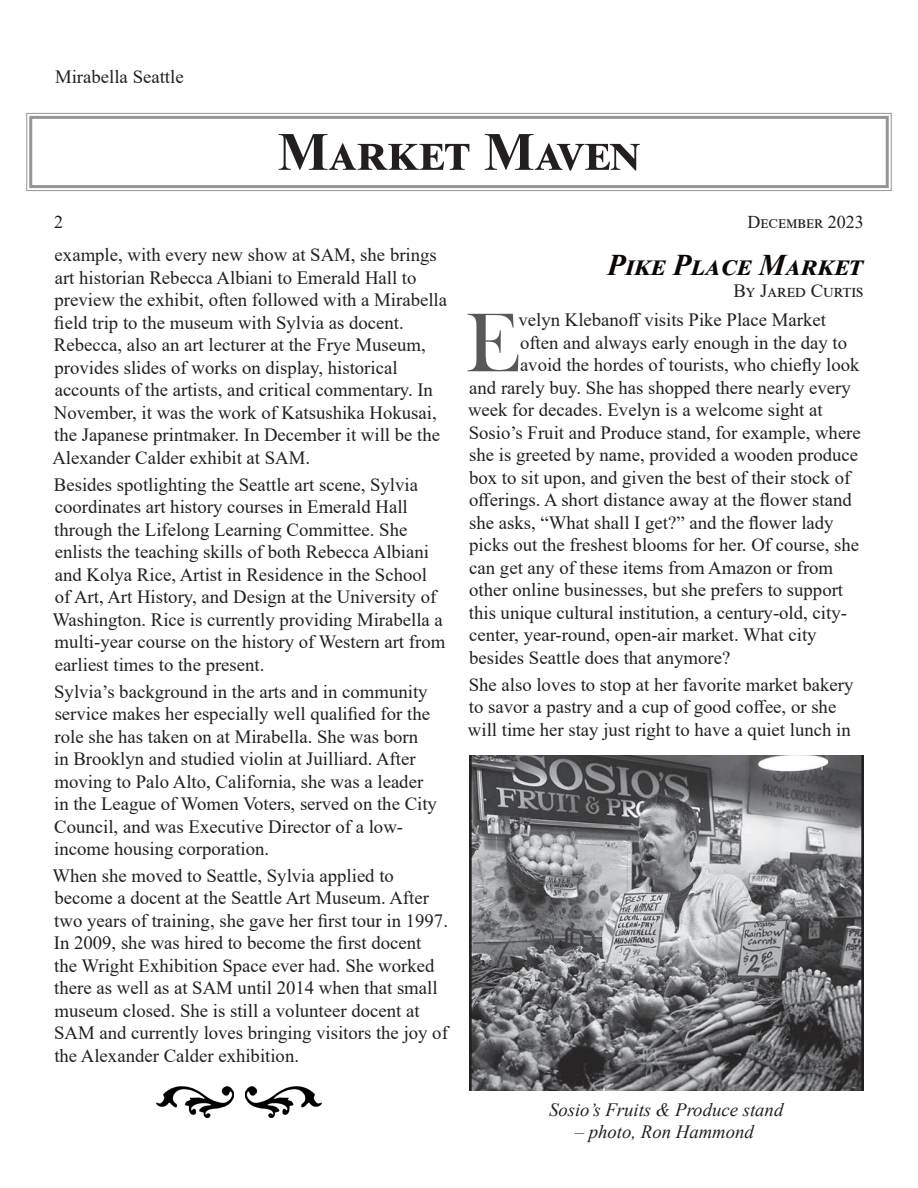
<style>
.page{position:relative;width:918px;height:1188px;background:#fff}
.page>*{position:absolute;margin:0;border:0;box-sizing:border-box;transform-origin:0 0}
.body___drop_cap{font:86.25px "Bask Old Face";color:#57585a}
.Banner_Head{font:700 54px "Times New Roman";letter-spacing:.025em;color:#231f20}
.column_subhead{font:italic 700 30px "Times New Roman";letter-spacing:.03em;color:#0c0806}
.body{font:18.75px/22.5px "Times New Roman";color:#231f20}
.body___drop_cap-2{font:18.75px "Times New Roman";color:#231f20}
.t1{font:italic 18.75px "Times New Roman";color:#231f20}
.byline{font:18.75px "Times New Roman";letter-spacing:.03em;color:#231f20}
.t2{font:18px "Times New Roman";color:#231f20}
</style>
<div class="page">
<svg style="left:26px;top:112px;width:866px;height:79px"></svg>
<div style="left:29px;top:116px;width:860px;height:72px;border:3px solid #939598"></div>
<img style="left:469px;top:756px;width:395px;height:334px">
<img style="left:157px;top:1086px;width:76px;height:32px">
<img style="left:245px;top:1086px;width:77px;height:32px">
<p class="body" style="left:55px;top:65px;width:130px">Mirabella Seattle</p>
<p class="Banner_Head" style="left:278px;top:113px;width:364px">Market Maven</p>
<p class="t2" style="left:54px;top:210px;width:10px">2</p>
<p class="t2" style="left:747px;top:210px;width:118px">December 2023</p>
<p class="body" style="left:52px;top:243px;width:396px">example, with every new show at SAM, she brings art historian Rebecca Albiani to Emerald Hall to preview the exhibit, often followed with a Mirabella field trip to the museum with Sylvia as docent.<br>Rebecca, also an art lecturer at the Frye Museum, provides slides of works on display, historical accounts of the artists, and critical commentary. In November, it was the work of Katsushika Hokusai, the Japanese printmaker. In December it will be the Alexander Calder exhibit at SAM.</p>
<p class="body" style="left:52px;top:473px;width:394px">Besides spotlighting the Seattle art scene, Sylvia coordinates art history courses in Emerald Hall through the Lifelong Learning Committee. She enlists the teaching skills of both Rebecca Albiani and Kolya Rice, Artist in Residence in the School<br>of Art, Art History, and Design at the University of Washington. Rice is currently providing Mirabella a multi-year course on the history of Western art from earliest times to the present.</p>
<p class="body" style="left:54px;top:679px;width:384px">Sylvia’s background in the arts and in community service makes her especially well qualified for the role she has taken on at Mirabella. She was born<br>in Brooklyn and studied violin at Juilliard. After moving to Palo Alto, California, she was a leader in the League of Women Voters, served on the City Council, and was Executive Director of a low&shy;income housing corporation.</p>
<p class="body" style="left:52px;top:864px;width:397px">When she moved to Seattle, Sylvia applied to become a docent at the Seattle Art Museum. After two years of training, she gave her first tour in 1997.<br>In 2009, she was hired to become the first docent<br>the Wright Exhibition Space ever had. She worked there as well as at SAM until 2014 when that small museum closed. She is still a volunteer docent at SAM and currently loves bringing visitors the joy of the Alexander Calder exhibition.</p>
<p class="column_subhead" style="left:607px;top:244px;width:252px">Pike Pl ace Market</p>
<p class="byline" style="left:733px;top:278px;width:131px">By Jared Curtis</p>
<p class="body___drop_cap" style="left:466px;top:295px;width:55px">E</p>
<p class="body___drop_cap-2" style="left:518px;top:307px;width:309px">velyn Klebanoff visits Pike Place Market</p>
<p class="body___drop_cap-2" style="left:520px;top:329px;width:329px">often and always early enough in the day to</p>
<p class="body___drop_cap-2" style="left:520px;top:352px;width:341px">avoid the hordes of tourists, who chiefly look</p>
<p class="body___drop_cap-2" style="left:469px;top:374px;width:383px">and rarely buy. She has shopped there nearly every</p>
<p class="body___drop_cap-2" style="left:468px;top:397px;width:356px">week for decades. Evelyn is a welcome sight at</p>
<p class="body___drop_cap-2" style="left:469px;top:419px;width:394px">Sosio’s Fruit and Produce stand, for example, where</p>
<p class="body___drop_cap-2" style="left:469px;top:442px;width:390px">she is greeted by name, provided a wooden produce</p>
<p class="body___drop_cap-2" style="left:469px;top:464px;width:383px">box to sit upon, and given the best of their stock of</p>
<p class="body___drop_cap-2" style="left:469px;top:487px;width:384px">offerings. A short distance away at the flower stand</p>
<p class="body___drop_cap-2" style="left:469px;top:509px;width:366px">she asks, “What shall I get?” and the flower lady</p>
<p class="body___drop_cap-2" style="left:469px;top:532px;width:392px">picks out the freshest blooms for her. Of course, she</p>
<p class="body___drop_cap-2" style="left:469px;top:554px;width:365px">can get any of these items from Amazon or from</p>
<p class="body___drop_cap-2" style="left:469px;top:577px;width:375px">other online businesses, but she prefers to support</p>
<p class="body___drop_cap-2" style="left:469px;top:599px;width:380px">this unique cultural institution, a century-old, city-</p>
<p class="body___drop_cap-2" style="left:469px;top:622px;width:349px">center, year-round, open-air market. What city</p>
<p class="body___drop_cap-2" style="left:469px;top:644px;width:263px">besides Seattle does that anymore?</p>
<p class="body" style="left:468px;top:672px;width:387px">She also loves to stop at her favorite market bakery to savor a pastry and a cup of good coffee, or she will time her stay just right to have a quiet lunch in</p>
<p class="t1" style="left:549px;top:1097px;width:236px">Sosio’s Fruits &amp; Produce stand</p>
<p class="t1" style="left:575px;top:1119px;width:181px">– photo, Ron Hammond</p>
</div>
